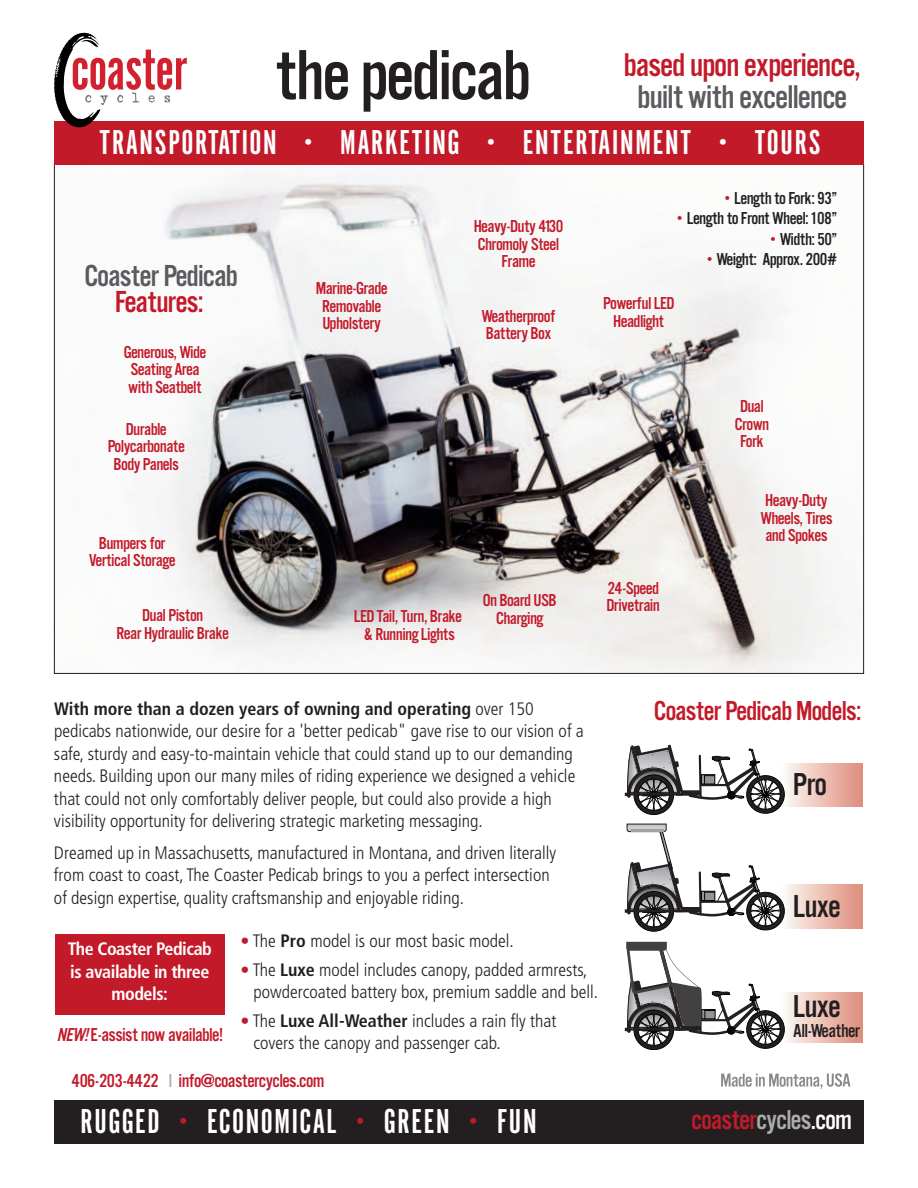
<style>
.page{position:relative;width:918px;height:1188px;background:#fff}
.page>*{position:absolute;margin:0;border:0;box-sizing:border-box;transform-origin:0 0}
.t1{font:73.65px "Alternate Gothic No 3";color:#231f20}
.t2{font:36px "Alternate Gothic No 1";letter-spacing:.05em;color:#fff}
.t3{font:34.2px "Alternate Gothic No 3";color:#c31a2a}
.t4{font:34.2px "Alternate Gothic No 3";color:#595b5e}
.t5{font:33px "Alternate Gothic No 3";color:#231f20}
.t6{font:31.65px "Alternate Gothic No 3";color:#595b5e}
.t7{font:31.65px "Alternate Gothic No 3";color:#c31a2a}
.t8{font:28.5px "Alternate Gothic No 3";color:#c31a2a}
.t9{font:19.5px "Alternate Gothic No 3";color:#c31a2a}
.t10{font:19.5px "Alternate Gothic No 3";color:#231f20}
.t11{font:300 condensed 18px/22.5px "Frutiger";color:#231f20}
.t12{font:18px/17.5px "Alternate Gothic No 3";color:#c31a2a;text-align:center}
.t13{font:18px "Alternate Gothic No 3";color:#231f20}
.t14{font:700 condensed 18px/22.5px "Frutiger";letter-spacing:-.025em;color:#fff;text-align:center}
.s1{color:#c31a2a}
.s2{font-weight:700}
.s3{font-style:italic}
.s4{font-family:"Alternate Gothic No 2";color:#aaadab}
.s5{color:#aaadab}
.s6{color:#fff}
</style>
<div class="page">
<div style="left:55px;top:934px;width:170px;height:81px;background:#c31a2a"></div>
<img style="left:156px;top:173px;width:691px;height:499px">
<img style="left:784px;top:763px;width:79px;height:44px">
<img style="left:784px;top:885px;width:79px;height:43px">
<img style="left:784px;top:993px;width:79px;height:50px">
<svg style="left:625px;top:745px;width:159px;height:71px"></svg>
<svg style="left:625px;top:824px;width:159px;height:108px"></svg>
<svg style="left:625px;top:942px;width:159px;height:108px"></svg>
<div style="left:54px;top:121px;width:810px;height:44px;background:#c31a2a"></div>
<svg style="left:54px;top:33px;width:133px;height:94px"></svg>
<svg style="left:721px;top:1074px;width:98px;height:13px"></svg>
<div style="left:54px;top:1100px;width:810px;height:43px;background:#231f20"></div>
<h1 class="t1" style="left:276px;top:50px;width:256px">the pedicab</h1>
<h3 class="t3" style="left:624px;top:54px;width:238px">based upon experience,</h3>
<h3 class="t4" style="left:638px;top:85px;width:211px">built with excellence</h3>
<h2 class="t2" style="left:100px;top:131px;width:723px">TRANSPORTATION • MARKETING • ENTERTAINMENT • TOURS</h2>
<h3 class="t6" style="left:85px;top:265px;width:154px">Coaster Pedicab</h3>
<h3 class="t7" style="left:115px;top:291px;width:89px">Features:</h3>
<p class="t12" style="left:124px;top:344px;width:83px;text-align:left">Generous, Wide<br>Seating Area with Seatbelt</p>
<p class="t12" style="left:108px;top:421px;width:78px">Durable<br>Polycarbonate<br>Body Panels</p>
<p class="t12" style="left:89px;top:536px;width:88px">Bumpers for<br>Vertical Storage</p>
<p class="t12" style="left:117px;top:608px;width:113px">Dual Piston<br>Rear Hydraulic Brake</p>
<p class="t12" style="left:316px;top:281px;width:73px">Marine-Grade<br>Removable<br>Upholstery</p>
<p class="t12" style="left:474px;top:219px;width:91px">Heavy-Duty 4130<br>Chromoly Steel<br>Frame</p>
<p class="t12" style="left:482px;top:308px;width:75px;text-align:left">Weatherproof<br>Battery Box</p>
<p class="t12" style="left:483px;top:593px;width:75px">On Board USB</p>
<p class="t12" style="left:354px;top:609px;width:109px">LED Tail, Turn, Brake</p>
<p class="t12" style="left:496px;top:610px;width:48px">Charging</p>
<p class="t12" style="left:364px;top:627px;width:92px">&amp; Running Lights</p>
<p class="t13" style="left:723px;top:192px;width:115px"><span class="s1">•</span> Length to Fork: 93”</p>
<p class="t13" style="left:676px;top:212px;width:163px"><span class="s1">•</span> Length to Front Wheel: 108”</p>
<p class="t13" style="left:769px;top:233px;width:70px"><span class="s1">•</span> Width: 50”</p>
<p class="t13" style="left:705px;top:253px;width:133px"><span class="s1">•</span> Weight: Approx. 200#</p>
<p class="t12" style="left:604px;top:296px;width:72px">Powerful LED<br>Headlight</p>
<p class="t12" style="left:607px;top:580px;width:54px;text-align:left">24-Speed<br>Drivetrain</p>
<p class="t12" style="left:735px;top:399px;width:35px">Dual<br>Crown<br>Fork</p>
<p class="t12" style="left:761px;top:493px;width:73px;text-align:left">Heavy-Duty<br>Wheels, Tires and Spokes</p>
<p class="t11" style="left:54px;top:699px;width:531px"><span class="s2">With more than a dozen years of owning and operating</span> over 150 pedicabs nationwide, our desire for a 'better pedicab" gave rise to our vision of a safe, sturdy and easy-to-maintain vehicle that could stand up to our demanding needs. Building upon our many miles of riding experience we designed a vehicle that could not only comfortably deliver people, but could also provide a high visibility opportunity for delivering strategic marketing messaging.</p>
<p class="t11" style="left:54px;top:843px;width:504px">Dreamed up in Massachusetts, manufactured in Montana, and driven literally from coast to coast, The Coaster Pedicab brings to you a perfect intersection of design expertise, quality craftsmanship and enjoyable riding.</p>
<p class="t11" style="left:241px;top:931px;width:275px"><span class="s1">•</span> The <span class="s2">Pro</span> model is our most basic model.</p>
<p class="t11" style="left:254px;top:960px;width:346px;text-indent:-13px"><span class="s1">•</span> The <span class="s2">Luxe</span> model includes canopy, padded armrests, powdercoated battery box, premium saddle and bell.</p>
<p class="t11" style="left:254px;top:1011px;width:304px;text-indent:-13px"><span class="s1">•</span> The <span class="s2">Luxe All-Weather</span> includes a rain fly that covers the canopy and passenger cab.</p>
<p class="t14" style="left:68px;top:939px;width:146px">The Coaster Pedicab is available in three models:</p>
<p class="t9" style="left:57px;top:1028px;width:167px"><span class="s3">NEW!</span>E-assist now available!</p>
<p class="t9" style="left:72px;top:1074px;width:254px">406-203-4422 <span class="s4">l</span> info@coastercycles.com</p>
<h2 class="t2" style="left:81px;top:1109px;width:458px">RUGGED <span class="s1">•</span> ECONOMICAL <span class="s1">•</span> GREEN <span class="s1">•</span> FUN</h2>
<h3 class="t8" style="left:655px;top:701px;width:208px">Coaster Pedicab Models:</h3>
<h3 class="t5" style="left:794px;top:773px;width:35px">Pro</h3>
<h3 class="t5" style="left:794px;top:895px;width:48px">Luxe</h3>
<h3 class="t5" style="left:794px;top:995px;width:48px">Luxe</h3>
<p class="t10" style="left:794px;top:1024px;width:68px">All-Weather</p>
<h3 class="t8" style="left:692px;top:1110px;width:162px">coaster<span class="s5">cycles</span><span class="s6">.com</span></h3>
</div>
